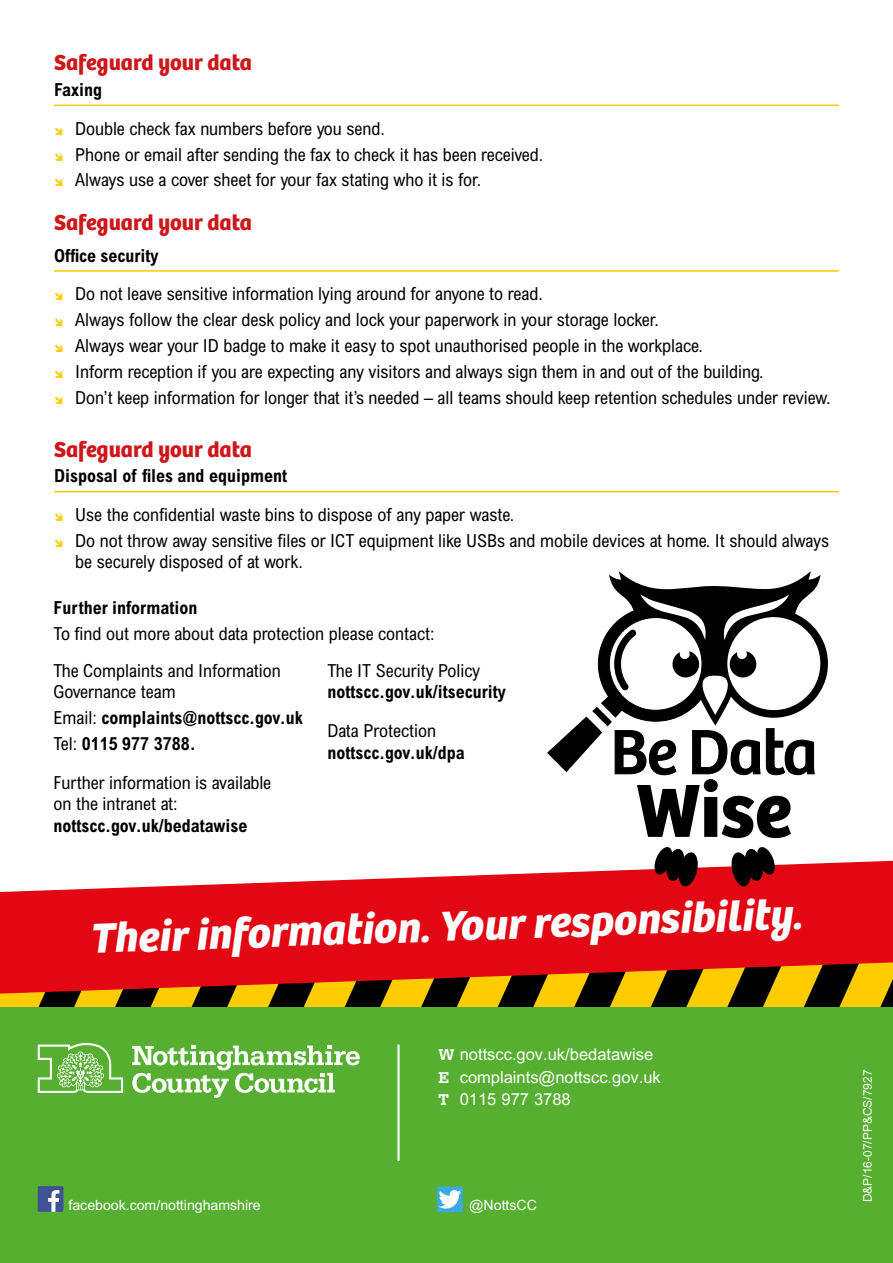
<style>
.page{position:relative;width:893px;height:1263px;background:#fff}
.page>*{position:absolute;margin:0;border:0;box-sizing:border-box;transform-origin:0 0}
.t1{font:italic 700 43.5px "Bree";color:#fff}
.t2{font:700 22.5px "Bree";color:#cd171a}
.t3{font:condensed 18px/25.8px "Arial";color:#000}
.t4{font:700 condensed 18px/25.8px "Arial";color:#000}
.t5{font:16.5px/22.5px "Arial";color:#fff}
.t6{font:14.1px "Arial";color:#fff}
.t7{font:12px "Arial MT Std";color:#fff}
.s1{font-weight:400}
.s2{font-family:"Serifa BT";font-weight:700}
</style>
<div class="page">
<hr style="left:54px;top:105px;width:785px;height:1px;background:#fc0">
<hr style="left:54px;top:270px;width:785px;height:2px;background:#fc0">
<hr style="left:54px;top:491px;width:785px;height:1px;background:#fc0">
<svg style="left:0;top:861px;width:893px;height:132px;fill:#e30613"></svg>
<div style="left:720px;top:609px;width:108px;height:109px;background:#000;border-radius:50%"></div>
<svg style="left:547px;top:571px;width:274px;height:267px"></svg>
<svg style="left:730px;top:847px;width:46px;height:39px;background:#542729"></svg>
<svg style="left:653px;top:847px;width:46px;height:39px;background:#54282a"></svg>
<div style="left:0;top:1008px;width:893px;height:255px;background:#56af31"></div>
<svg style="left:11px;top:957px;width:882px;height:141px"></svg>
<hr style="left:397px;top:1044px;width:3px;height:117px;background:#fff">
<div style="left:38px;top:1186px;width:25px;height:26px;background:#3e5294"></div>
<svg style="left:48px;top:1190px;width:11px;height:22px"></svg>
<div style="left:437px;top:1186px;width:26px;height:26px;background:#3aaae1"></div>
<svg style="left:439px;top:1190px;width:22px;height:18px"></svg>
<p class="t2" style="left:54px;top:49px;width:199px">Safeguard your data</p>
<p class="t4" style="left:54px;top:77px;width:50px">Faxing</p>
<p class="t3" style="left:75px;top:115px;width:469px">Double check fax numbers before you send.<br>Phone or email after sending the fax to check it has been received.<br>Always use a cover sheet for your fax stating who it is for.</p>
<p class="t2" style="left:54px;top:209px;width:199px">Safeguard your data</p>
<p class="t4" style="left:54px;top:242px;width:106px">Office security</p>
<p class="t3" style="left:75px;top:281px;width:757px">Do not leave sensitive information lying around for anyone to read.<br>Always follow the clear desk policy and lock your paperwork in your storage locker.<br>Always wear your ID badge to make it easy to spot unauthorised people in the workplace.<br>Inform reception if you are expecting any visitors and always sign them in and out of the building.<br>Don’t keep information for longer that it’s needed – all teams should keep retention schedules under review.</p>
<p class="t2" style="left:54px;top:435px;width:199px">Safeguard your data</p>
<p class="t4" style="left:54px;top:463px;width:235px">Disposal of files and equipment</p>
<p class="t3" style="left:75px;top:501px;width:755px">Use the confidential waste bins to dispose of any paper waste.<br>Do not throw away sensitive files or ICT equipment like USBs and mobile devices at home. It should always</p>
<p class="t3" style="left:75px;top:549px;width:229px">be securely disposed of at work.</p>
<p class="t4" style="left:54px;top:595px;width:146px">Further information</p>
<p class="t3" style="left:54px;top:620px;width:383px">To find out more about data protection please contact:</p>
<p class="t3" style="left:54px;top:659px;width:229px;line-height:21.6px">The Complaints and Information<br>Governance team</p>
<p class="t4" style="left:54px;top:705px;width:251px"><span class="s1">Email:</span> complaints@nottscc.gov.uk<br><span class="s1">Tel:</span> 0115 977 3788.</p>
<p class="t3" style="left:54px;top:771px;width:219px;line-height:21.6px">Further information is available on the intranet at:</p>
<p class="t4" style="left:54px;top:812px;width:195px">nottscc.gov.uk/bedatawise</p>
<p class="t3" style="left:327px;top:657px;width:154px">The IT Security Policy</p>
<p class="t4" style="left:327px;top:679px;width:180px">nottscc.gov.uk/itsecurity</p>
<p class="t3" style="left:327px;top:717px;width:110px">Data Protection</p>
<p class="t4" style="left:327px;top:739px;width:139px">nottscc.gov.uk/dpa</p>
<h1 class="t1" style="left:88px;top:913px;width:715px;rotate:-2deg">Their information. Your responsibility.</h1>
<p class="t5" style="left:438px;top:1043px;width:224px"><span class="s2">W</span> nottscc.gov.uk/bedatawise<br><span class="s2">E</span> complaints@nottscc.gov.uk<br><span class="s2">T</span> 0115 977 3788</p>
<p class="t6" style="left:69px;top:1196px;width:194px">facebook.com/nottinghamshire</p>
<p class="t6" style="left:469px;top:1196px;width:69px">@NottsCC</p>
<p class="t7" style="left:861px;top:1202px;width:134px;rotate:-90deg">D&amp;P/16-07/PP&amp;CS/7927</p>
</div>
